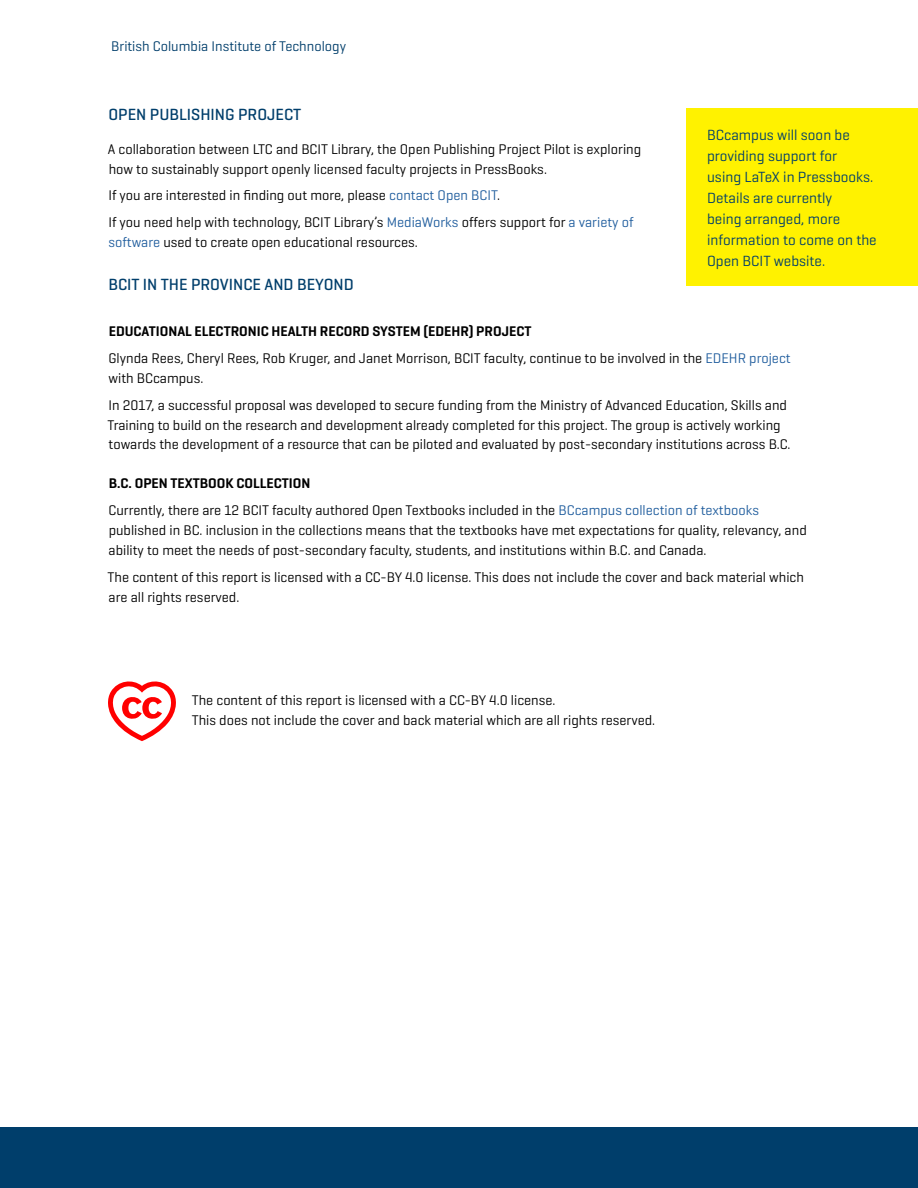
<style>
.page{position:relative;width:918px;height:1188px;background:#fff}
.page>*{position:absolute;margin:0;border:0;box-sizing:border-box;transform-origin:0 0}
.t1{font:500 16.5px "Geogrotesque";color:#003e6b}
.t2{font:15px/21px "Geogrotesque";color:#003e6b}
.t3{font:14.25px/20px "Geogrotesque";color:#000}
.t4{font:14.25px "Geogrotesque";color:#003e6b}
.s1{color:#215e9e}
.s2{font-weight:600}
</style>
<div class="page">
<div style="left:0;top:1127px;width:918px;height:61px;background:#003e6b"></div>
<div style="left:687px;top:108px;width:231px;height:178px;background:#fff200"></div>
<svg style="left:108px;top:681px;width:68px;height:60px"></svg>
<p class="t4" style="left:111px;top:37px;width:236px">British Columbia Institute of Technology</p>
<p class="t1" style="left:108px;top:104px;width:195px">OPEN PUBLISHING PROJECT</p>
<p class="t3" style="left:108px;top:139px;width:535px">A collaboration between LTC and BCIT Library, the Open Publishing Project Pilot is exploring how to sustainably support openly licensed faculty projects in PressBooks.</p>
<p class="t3" style="left:108px;top:182px;width:527px;line-height:26.7px">If you are interested in finding out more, please <span class="s1">contact Open BCIT</span>.<br>If you need help with technology, BCIT Library’s <span class="s1">MediaWorks</span> offers support for <span class="s1">a variety of</span></p>
<p class="t3" style="left:108px;top:232px;width:311px"><span class="s1">software</span> used to create open educational resources.</p>
<p class="t1" style="left:108px;top:275px;width:247px">BCIT IN THE PROVINCE AND BEYOND</p>
<p class="t3" style="left:108px;top:318px;width:684px;line-height:26.7px"><span class="s2">EDUCATIONAL ELECTRONIC HEALTH RECORD SYSTEM (EDEHR) PROJECT<br></span>Glynda Rees, Cheryl Rees, Rob Kruger, and Janet Morrison, BCIT faculty, continue to be involved in the <span class="s1">EDEHR project</span></p>
<p class="t3" style="left:108px;top:364px;width:680px;line-height:26.7px">with BCcampus.<br>In 2017, a successful proposal was developed to secure funding from the Ministry of Advanced Education, Skills and</p>
<p class="t3" style="left:108px;top:414px;width:685px">Training to build on the research and development already completed for this project. The group is actively working towards the development of a resource that can be piloted and evaluated by post-secondary institutions across B.C.</p>
<p class="t3" style="left:108px;top:470px;width:652px;line-height:26.7px"><span class="s2">B.C. OPEN TEXTBOOK COLLECTION<br></span>Currently, there are 12 BCIT faculty authored Open Textbooks included in the <span class="s1">BCcampus collection of textbooks</span></p>
<p class="t3" style="left:109px;top:520px;width:700px">published in BC. inclusion in the collections means that the textbooks have met expectations for quality, relevancy, and ability to meet the needs of post-secondary faculty, students, and institutions within B.C. and Canada.</p>
<p class="t3" style="left:108px;top:567px;width:698px">The content of this report is licensed with a CC-BY 4.0 license. This does not include the cover and back material which are all rights reserved.</p>
<p class="t2" style="left:707px;top:123px;width:171px">BCcampus will soon be providing support for<br>using LaTeX in Pressbooks.<br>Details are currently<br>being arranged, more information to come on the<br>Open BCIT website.</p>
<p class="t3" style="left:192px;top:690px;width:465px">The content of this report is licensed with a CC-BY 4.0 license.<br>This does not include the cover and back material which are all rights reserved.</p>
</div>
